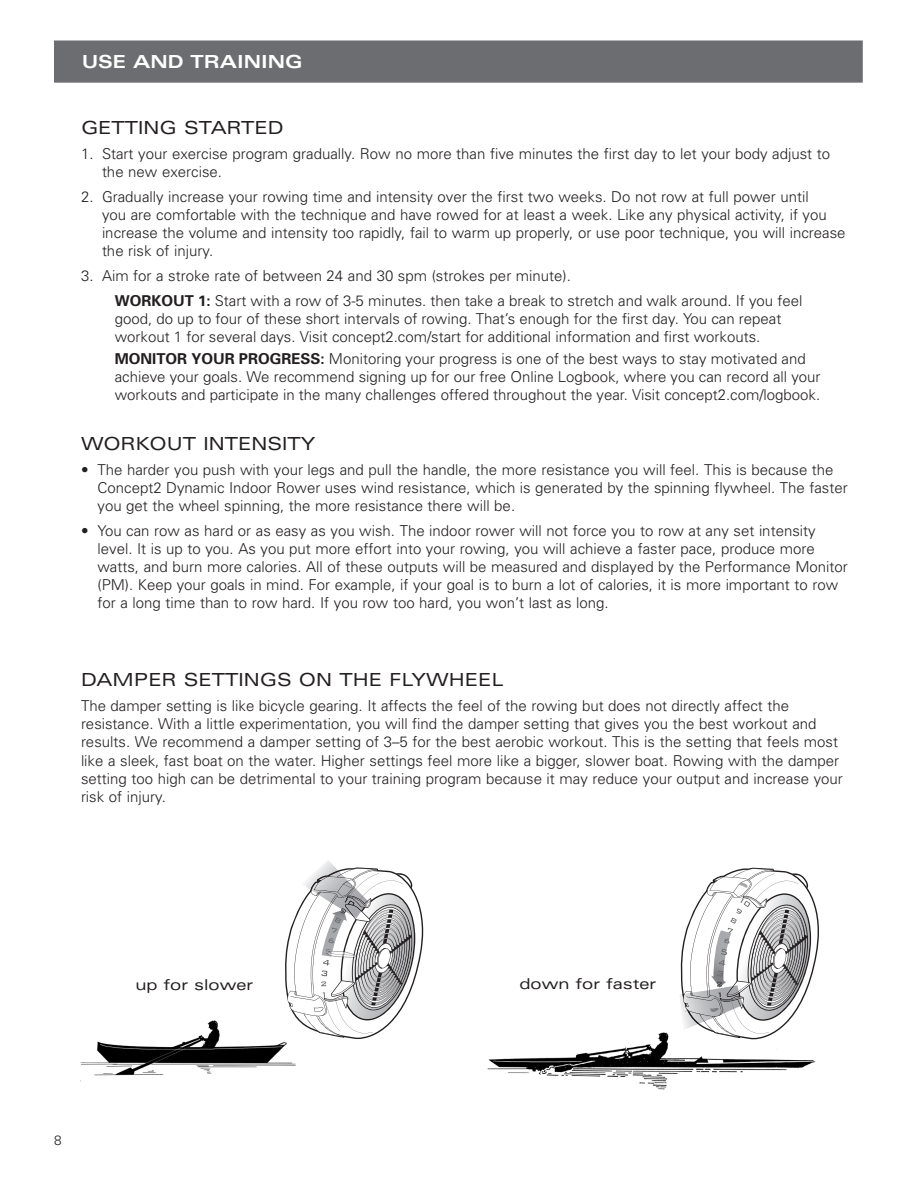
<style>
.page{position:relative;width:918px;height:1188px;background:#fff}
.page>*{position:absolute;margin:0;border:0;box-sizing:border-box;transform-origin:0 0}
.t1{font:expanded 18px "Univers";color:#231f20}
.t2{font:700 expanded 18px "Univers";color:#fff}
.t3{font:300 15px/18px "Univers";color:#231f20}
.body_text{font:expanded 15px "Univers";color:#231f20}
.t4{font:300 13.5px "Univers";color:#231f20}
.s1{font-weight:700}
</style>
<div class="page">
<img style="left:487px;top:1032px;width:329px;height:58px">
<img style="left:80px;top:1021px;width:216px;height:61px">
<div style="left:54px;top:40px;width:809px;height:43px;background:#6c6d70;border:2px solid #6c6d70"></div>
<svg style="left:679px;top:868px;width:140px;height:171px"></svg>
<svg style="left:285px;top:861px;width:138px;height:178px"></svg>
<p class="t2" style="left:82px;top:51px;width:222px">USE AND TRAINING</p>
<p class="t1" style="left:81px;top:117px;width:204px">GETTING STARTED</p>
<p class="t3" style="left:102px;top:144px;width:730px;text-indent:-21px">1. Start your exercise program gradually. Row no more than five minutes the first day to let your body adjust to the new exercise.</p>
<p class="t3" style="left:102px;top:187px;width:745px;text-indent:-21px">2. Gradually increase your rowing time and intensity over the first two weeks. Do not row at full power until<br>you are comfortable with the technique and have rowed for at least a week. Like any physical activity, if you increase the volume and intensity too rapidly, fail to warm up properly, or use poor technique, you will increase the risk of injury.</p>
<p class="t3" style="left:81px;top:266px;width:491px">3. Aim for a stroke rate of between 24 and 30 spm (strokes per minute).</p>
<p class="t3" style="left:115px;top:291px;width:689px"><span class="s1">WORKOUT 1:</span> Start with a row of 3-5 minutes. then take a break to stretch and walk around. If you feel good, do up to four of these short intervals of rowing. That’s enough for the first day. You can repeat workout 1 for several days. Visit concept2.com/start for additional information and first workouts.</p>
<p class="t3" style="left:115px;top:349px;width:707px"><span class="s1">MONITOR YOUR PROGRESS:</span> Monitoring your progress is one of the best ways to stay motivated and achieve your goals. We recommend signing up for our free Online Logbook, where you can record all your workouts and participate in the many challenges offered throughout the year. Visit concept2.com/logbook.</p>
<p class="t1" style="left:81px;top:433px;width:236px">WORKOUT INTENSITY</p>
<p class="t3" style="left:98px;top:460px;width:752px;text-indent:-16px">• The harder you push with your legs and pull the handle, the more resistance you will feel. This is because the<br>Concept2 Dynamic Indoor Rower uses wind resistance, which is generated by the spinning flywheel. The faster you get the wheel spinning, the more resistance there will be.</p>
<p class="t3" style="left:98px;top:521px;width:752px;text-indent:-16px">• You can row as hard or as easy as you wish. The indoor rower will not force you to row at any set intensity level. It is up to you. As you put more effort into your rowing, you will achieve a faster pace, produce more watts, and burn more calories. All of these outputs will be measured and displayed by the Performance Monitor (PM). Keep your goals in mind. For example, if your goal is to burn a lot of calories, it is more important to row for a long time than to row hard. If you row too hard, you won’t last as long.</p>
<p class="t1" style="left:81px;top:669px;width:424px">DAMPER SETTINGS ON THE FLYWHEEL</p>
<p class="t3" style="left:81px;top:697px;width:763px">The damper setting is like bicycle gearing. It affects the feel of the rowing but does not directly affect the resistance. With a little experimentation, you will find the damper setting that gives you the best workout and results. We recommend a damper setting of 3–5 for the best aerobic workout. This is the setting that feels most like a sleek, fast boat on the water. Higher settings feel more like a bigger, slower boat. Rowing with the damper setting too high can be detrimental to your training program because it may reduce your output and increase your risk of injury.</p>
<p class="t4" style="left:54px;top:1132px;width:9px">8</p>
<p class="body_text" style="left:135px;top:976px;width:119px">up for slower</p>
<p class="body_text" style="left:520px;top:975px;width:138px">down for faster</p>
</div>
